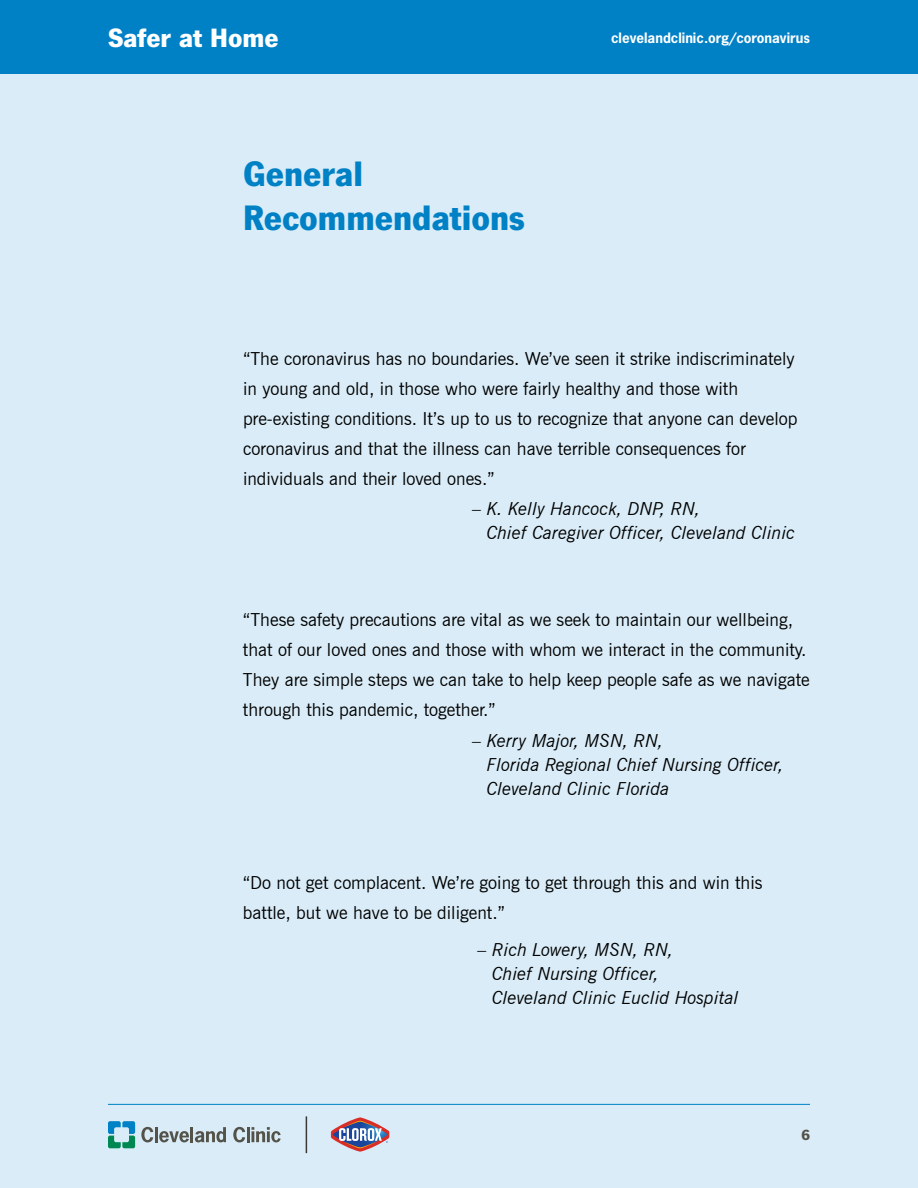
<style>
.page{position:relative;width:918px;height:1188px;background:#fff}
.page>*{position:absolute;margin:0;border:0;box-sizing:border-box;transform-origin:0 0}
.t1{font:900 36px/43.2px "News Gothic LT Std";color:#0081c6}
.t2{font:900 27px "News Gothic LT Std";color:#fff}
.t3{font:18px/30px "News Gothic BT";color:#000}
.t4{font:italic 18px/24px "News Gothic BT";color:#000}
.t5{font:900 15px "News Gothic LT Std";color:#54534a}
.t6{font:700 13.5px "News Gothic Std";color:#fff}
</style>
<div class="page">
<div style="left:0;top:69px;width:918px;height:1119px;background:#d9ecf7"></div>
<hr style="left:108px;top:1104px;width:702px;height:1px;background:#0081c6">
<div style="left:0;top:0;width:918px;height:73px;background:#0081c6"></div>
<svg style="left:141px;top:1127px;width:12px;height:15px"></svg>
<hr style="left:155px;top:1127px;width:3px;height:15px;background:#54534a">
<svg style="left:159px;top:1131px;width:30px;height:11px"></svg>
<hr style="left:190px;top:1127px;width:3px;height:15px;background:#54534a">
<svg style="left:195px;top:1127px;width:31px;height:15px"></svg>
<svg style="left:233px;top:1127px;width:12px;height:15px"></svg>
<hr style="left:247px;top:1127px;width:3px;height:15px;background:#54534a">
<svg style="left:251px;top:1127px;width:30px;height:15px"></svg>
<svg style="left:108px;top:1121px;width:27px;height:27px"></svg>
<svg style="left:331px;top:1117px;width:58px;height:35px"></svg>
<hr style="left:306px;top:1116px;width:1px;height:37px;background:#3b3936">
<h2 class="t2" style="left:108px;top:22px;width:172px">Safer at Home</h2>
<p class="t6" style="left:611px;top:29px;width:200px">clevelandclinic.org/coronavirus</p>
<h1 class="t1" style="left:243px;top:152px;width:283px">General<br>Recommendations</h1>
<p class="t3" style="left:243px;top:343px;width:556px">“The coronavirus has no boundaries. We’ve seen it strike indiscriminately in young and old, in those who were fairly healthy and those with pre-existing conditions. It’s up to us to recognize that anyone can develop coronavirus and that the illness can have terrible consequences for individuals and their loved ones.”</p>
<p class="t4" style="left:487px;top:496px;width:310px;text-indent:-14px">– K. Kelly Hancock, DNP, RN,<br>Chief Caregiver Officer, Cleveland Clinic</p>
<p class="t3" style="left:243px;top:605px;width:568px">“These safety precautions are vital as we seek to maintain our wellbeing, that of our loved ones and those with whom we interact in the community.<br>They are simple steps we can take to help keep people safe as we navigate through this pandemic, together.”</p>
<p class="t4" style="left:487px;top:729px;width:299px;text-indent:-14px">– Kerry Major, MSN, RN,<br>Florida Regional Chief Nursing Officer,<br>Cleveland Clinic Florida</p>
<p class="t3" style="left:243px;top:867px;width:521px">“Do not get complacent. We’re going to get through this and win this battle, but we have to be diligent.”</p>
<p class="t4" style="left:492px;top:937px;width:248px;text-indent:-14px">– Rich Lowery, MSN, RN,<br>Chief Nursing Officer,<br>Cleveland Clinic Euclid Hospital</p>
<p class="t5" style="left:802px;top:1126px;width:10px">6</p>
</div>
